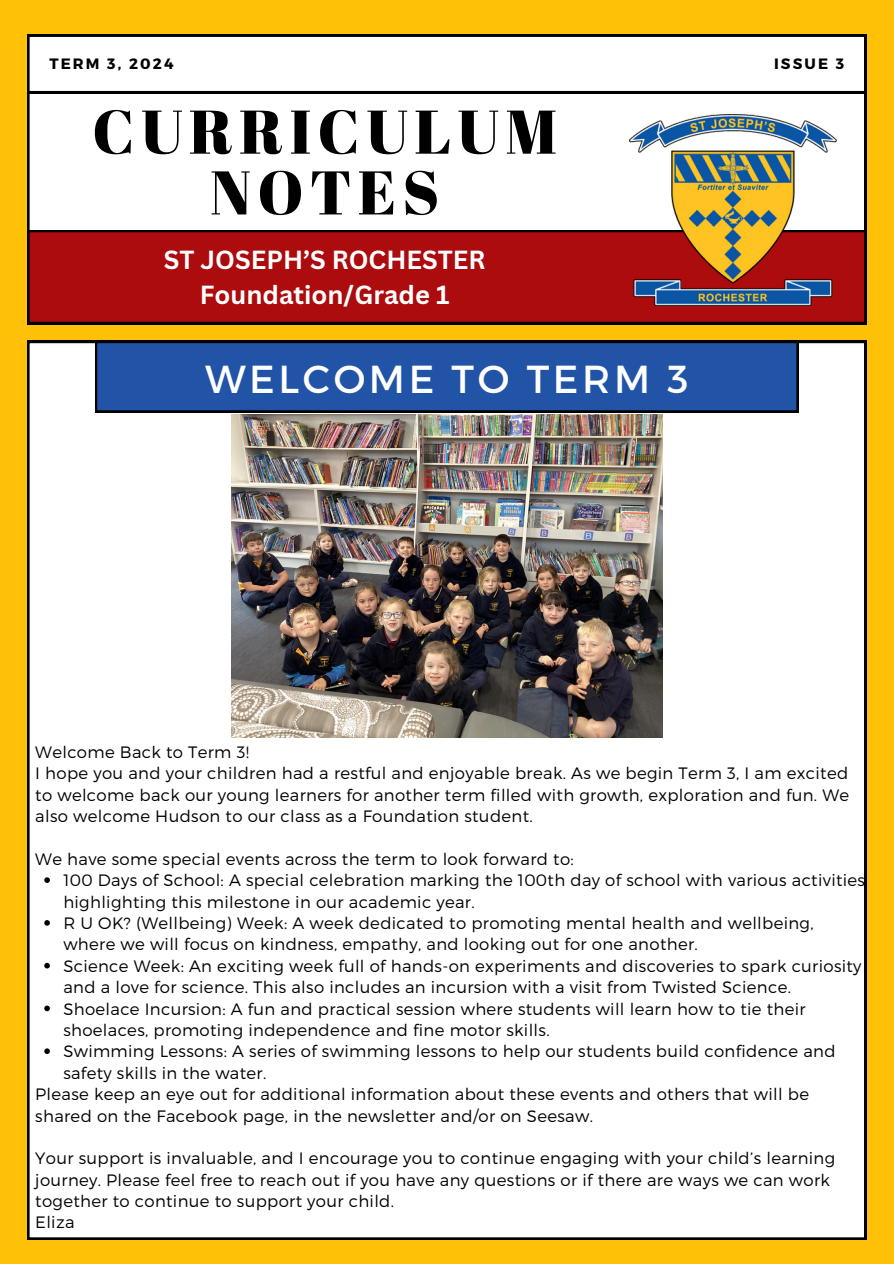
<style>
.page{position:relative;width:894px;height:1264px;background:#fff}
.page>*{position:absolute;margin:0;border:0;box-sizing:border-box;transform-origin:0 0}
.t1{font:61.5px/60.8px "Abril Fatface";letter-spacing:.1em;color:#000;text-align:center}
.t2{font:39px "Montserrat";letter-spacing:.095em;color:#fff}
.t3{font:700 25.5px/34.8px "Canva Sans";color:#fff;text-align:center}
.t4{font:300 16.5px/21.3px "Montserrat";letter-spacing:.02em;color:#000}
.t5{font:700 15px "Montserrat";letter-spacing:.14em;color:#000}
</style>
<div class="page">
<div style="left:0;top:0;width:893px;height:1263px;background:#ffc107"></div>
<div style="left:27px;top:93px;width:838px;height:137px;background:#fff"></div>
<div style="left:27px;top:341px;width:838px;height:898px;background:#fff"></div>
<svg style="left:27px;top:35px;width:838px;height:58px;background:#ececec"></svg>
<svg style="left:27px;top:230px;width:838px;height:94px;background:#a20b0d"></svg>
<svg style="left:95px;top:341px;width:703px;height:71px;background:#1e4e9c"></svg>
<img style="left:629px;top:115px;width:207px;height:190px">
<img style="left:231px;top:415px;width:431px;height:322px">
<svg style="left:44px;top:877px;width:6px;height:5px"></svg>
<svg style="left:44px;top:920px;width:6px;height:5px"></svg>
<svg style="left:44px;top:962px;width:6px;height:6px"></svg>
<svg style="left:44px;top:1005px;width:6px;height:6px"></svg>
<svg style="left:44px;top:1048px;width:6px;height:5px"></svg>
<h3 class="t5" style="left:49px;top:54px;width:125px">TERM 3, 2024</h3>
<h2 class="t5" style="left:773px;top:54px;width:72px">ISSUE 3</h2>
<p class="t1" style="left:92px;top:100px;width:466px">CURRICULUM<br>NOTES</p>
<p class="t3" style="left:164px;top:242px;width:323px">ST JOSEPH’S ROCHESTER<br>Foundation/Grade 1</p>
<h4 class="t2" style="left:205px;top:353px;width:484px">WELCOME TO TERM 3</h4>
<p class="t4" style="left:35px;top:740px;width:215px">Welcome Back to Term 3!</p>
<p class="t4" style="left:35px;top:762px;width:815px;text-align:justify">I hope you and your children had a restful and enjoyable break. As we begin Term 3, I am excited to welcome back our young learners for another term filled with growth, exploration and fun. We also welcome Hudson to our class as a Foundation student.</p>
<p class="t4" style="left:35px;top:847px;width:540px">We have some special events across the term to look forward to:</p>
<p class="t4" style="left:63px;top:869px;width:803px">100 Days of School: A special celebration marking the 100th day of school with various activities highlighting this milestone in our academic year.</p>
<p class="t4" style="left:63px;top:911px;width:751px">R U OK? (Wellbeing) Week: A week dedicated to promoting mental health and wellbeing, where we will focus on kindness, empathy, and looking out for one another.</p>
<p class="t4" style="left:63px;top:954px;width:799px">Science Week: An exciting week full of hands-on experiments and discoveries to spark curiosity and a love for science. This also includes an incursion with a visit from Twisted Science.</p>
<p class="t4" style="left:63px;top:997px;width:743px">Shoelace Incursion: A fun and practical session where students will learn how to tie their shoelaces, promoting independence and fine motor skills.</p>
<p class="t4" style="left:63px;top:1040px;width:773px">Swimming Lessons: A series of swimming lessons to help our students build confidence and safety skills in the water.</p>
<p class="t4" style="left:35px;top:1082px;width:775px">Please keep an eye out for additional information about these events and others that will be shared on the Facebook page, in the newsletter and/or on Seesaw.</p>
<p class="t4" style="left:35px;top:1146px;width:801px">Your support is invaluable, and I encourage you to continue engaging with your child’s learning journey. Please feel free to reach out if you have any questions or if there are ways we can work together to continue to support your child.</p>
<p class="t4" style="left:35px;top:1211px;width:41px">Eliza</p>
</div>
